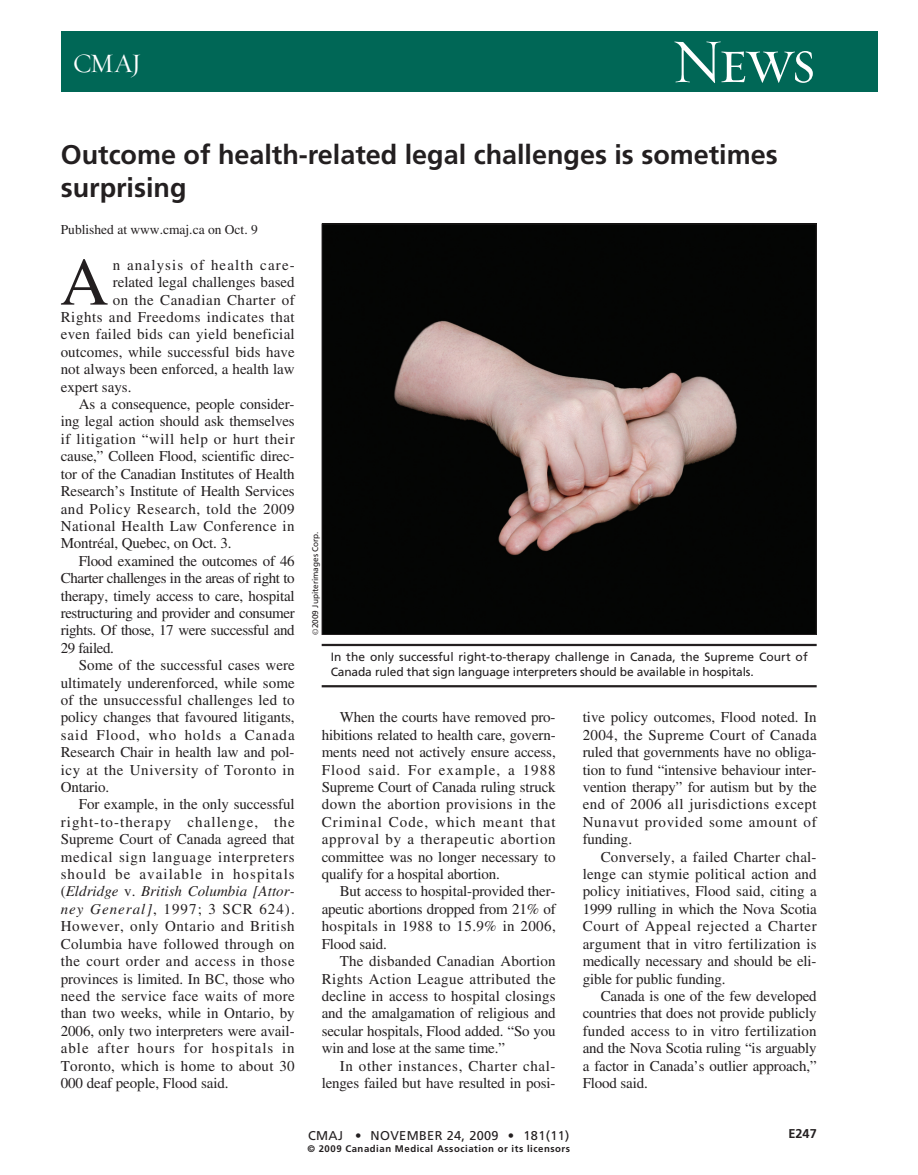
<style>
.page{position:relative;width:918px;height:1175px;background:#fff}
.page>*{position:absolute;margin:0;border:0;box-sizing:border-box;transform-origin:0 0}
.t1{font:67.5px "Times";color:#231f20}
.t2{font:63px "Requiem Display HTF Small Caps";color:#fff}
.t3{font:700 27px/33px "Frutiger";color:#231f20}
.t4{font:27px "Requiem Display HTF Roman";color:#fff}
.t5{font:15px/17.4px "Times";letter-spacing:-.005em;color:#231f20;text-align:justify}
.t6{font:15px "Times";letter-spacing:-.025em;color:#231f20}
.t7{font:15px "Times";letter-spacing:.04em;color:#231f20}
.t8{font:15px "Times";letter-spacing:.07em;color:#231f20}
.t9{font:15px "Times";letter-spacing:.02em;color:#231f20}
.t10{font:15px "Times";letter-spacing:.03em;color:#231f20}
.t11{font:15px "Times";letter-spacing:.045em;color:#231f20}
.t12{font:italic 15px "Times";letter-spacing:.005em;color:#231f20}
.t13{font:15px "Times";letter-spacing:.05em;color:#231f20}
.t14{font:15px "Times";letter-spacing:.035em;color:#231f20}
.t15{font:15px "Times";letter-spacing:.065em;color:#231f20}
.t16{font:15px "Times";letter-spacing:.075em;color:#231f20}
.t17{font:13.5px "Times";color:#231f20}
.t18{font:12.75px "Frutiger";letter-spacing:.025em;color:#231f20}
.t19{font:700 12.75px "Frutiger";color:#231f20}
.t20{font:12px/15px "Frutiger";letter-spacing:-.01em;color:#231f20}
.t21{font:700 9.6px "Frutiger";letter-spacing:.055em;color:#231f20}
.t22{font:8.25px "Frutiger";color:#231f20}
.s1{font-style:normal}
.s2{font-style:italic}
.s3{font-family:"Times"}
</style>
<div class="page">
<div style="left:61px;top:32px;width:817px;height:60px;background:#006756"></div>
<img style="left:324px;top:226px;width:491px;height:407px">
<hr style="left:322px;top:644px;width:495px;height:2px;background:#231f20">
<hr style="left:322px;top:685px;width:495px;height:2px;background:#231f20">
<h3 class="t4" style="left:73px;top:53px;width:70px">CMAJ</h3>
<h2 class="t2" style="left:671px;top:23px;width:146px">News</h2>
<h3 class="t3" style="left:61px;top:140px;width:719px">Outcome of health-related legal challenges is sometimes surprising</h3>
<p class="t17" style="left:61px;top:225px;width:199px">Published at www.cmaj.ca on Oct. 9</p>
<h1 class="t1" style="left:60px;top:257px;width:50px">A</h1>
<p class="t16" style="left:113px;top:259px;width:184px">n analysis of health care-</p>
<p class="t5" style="left:113px;top:275px;width:184px">related legal challenges based</p>
<p class="t7" style="left:113px;top:294px;width:184px">on the Canadian Charter of</p>
<p class="t14" style="left:61px;top:311px;width:236px">Rights and Freedoms indicates that</p>
<p class="t9" style="left:61px;top:329px;width:236px">even failed bids can yield beneficial</p>
<p class="t5" style="left:61px;top:344px;width:236px">outcomes, while successful bids have</p>
<p class="t5" style="left:61px;top:362px;width:236px">not always been enforced, a health law</p>
<p class="t5" style="left:61px;top:379px;width:72px">expert says.</p>
<p class="t5" style="left:79px;top:397px;width:217px">As a consequence, people consider-</p>
<p class="t5" style="left:61px;top:414px;width:236px">ing legal action should ask themselves</p>
<p class="t7" style="left:61px;top:433px;width:235px">if litigation “will help or hurt their</p>
<p class="t5" style="left:61px;top:449px;width:235px">cause,” Colleen Flood, scientific direc-</p>
<p class="t5" style="left:61px;top:466px;width:236px">tor of the Canadian Institutes of Health</p>
<p class="t5" style="left:61px;top:484px;width:236px">Research’s Institute of Health Services</p>
<p class="t7" style="left:61px;top:503px;width:236px">and Policy Research, told the 2009</p>
<p class="t10" style="left:61px;top:520px;width:236px">National Health Law Conference in</p>
<p class="t5" style="left:61px;top:536px;width:172px">Montréal, Quebec, on Oct. 3.</p>
<p class="t5" style="left:79px;top:553px;width:218px">Flood examined the outcomes of 46</p>
<p class="t6" style="left:61px;top:572px;width:235px">Charter challenges in the areas of right to</p>
<p class="t5" style="left:61px;top:588px;width:236px">therapy, timely access to care, hospital</p>
<p class="t6" style="left:61px;top:607px;width:236px">restructuring and provider and consumer</p>
<p class="t6" style="left:61px;top:625px;width:235px">rights. Of those, 17 were successful and</p>
<p class="t6" style="left:61px;top:642px;width:55px">29 failed.</p>
<p class="t5" style="left:79px;top:658px;width:218px">Some of the successful cases were</p>
<p class="t5" style="left:61px;top:675px;width:235px">ultimately underenforced, while some</p>
<p class="t5" style="left:61px;top:692px;width:235px">of the unsuccessful challenges led to</p>
<p class="t5" style="left:61px;top:710px;width:235px">policy changes that favoured litigants,</p>
<p class="t15" style="left:61px;top:729px;width:236px">said Flood, who holds a Canada</p>
<p class="t5" style="left:61px;top:745px;width:235px">Research Chair in health law and pol-</p>
<p class="t11" style="left:61px;top:764px;width:236px">icy at the University of Toronto in</p>
<p class="t5" style="left:61px;top:779px;width:50px">Ontario.</p>
<p class="t5" style="left:79px;top:797px;width:218px">For example, in the only successful</p>
<p class="t8" style="left:61px;top:816px;width:235px">right-to-therapy challenge, the</p>
<p class="t5" style="left:61px;top:832px;width:236px">Supreme Court of Canada agreed that</p>
<p class="t13" style="left:61px;top:851px;width:235px">medical sign language interpreters</p>
<p class="t8" style="left:61px;top:868px;width:235px">should be available in hospitals</p>
<p class="t12" style="left:61px;top:886px;width:235px"><span class="s1">(</span>Eldridge <span class="s1">v.</span> British Columbia [Attor-</p>
<p class="t8" style="left:61px;top:903px;width:236px"><span class="s2">ney General]</span>, 1997; 3 SCR 624).</p>
<p class="t11" style="left:61px;top:920px;width:236px">However, only Ontario and British</p>
<p class="t9" style="left:61px;top:938px;width:236px">Columbia have followed through on</p>
<p class="t7" style="left:61px;top:955px;width:236px">the court order and access in those</p>
<p class="t5" style="left:61px;top:971px;width:236px">provinces is limited. In BC, those who</p>
<p class="t10" style="left:61px;top:990px;width:236px">need the service face waits of more</p>
<p class="t5" style="left:61px;top:1006px;width:236px">than two weeks, while in Ontario, by</p>
<p class="t5" style="left:61px;top:1023px;width:235px">2006, only two interpreters were avail-</p>
<p class="t8" style="left:61px;top:1042px;width:236px">able after hours for hospitals in</p>
<p class="t9" style="left:61px;top:1060px;width:236px">Toronto, which is home to about 30</p>
<p class="t5" style="left:61px;top:1075px;width:169px">000 deaf people, Flood said.</p>
<p class="t22" style="left:312px;top:634px;width:105px;rotate:-90deg"><span class="s3">©</span>2009 Jupiterimages Corp.</p>
<p class="t20" style="left:331px;top:650px;width:478px">In the only successful right-to-therapy challenge in Canada, the Supreme Court of<br>Canada ruled that sign language interpreters should be available in hospitals.</p>
<p class="t5" style="left:322px;top:710px;width:236px;text-indent:18px">When the courts have removed pro&shy;hibitions related to health care, govern&shy;ments need not actively ensure access, Flood said. For example, a 1988<br>Supreme Court of Canada ruling struck down the abortion provisions in the Criminal Code, which meant that approval by a therapeutic abortion committee was no longer necessary to qualify for a hospital abortion.</p>
<p class="t5" style="left:322px;top:884px;width:236px;text-indent:18px">But access to hospital-provided ther&shy;apeutic abortions dropped from 21% of hospitals in 1988 to 15.9% in 2006, Flood said.</p>
<p class="t5" style="left:322px;top:953px;width:236px;text-indent:18px">The disbanded Canadian Abortion Rights Action League attributed the decline in access to hospital closings and the amalgamation of religious and secular hospitals, Flood added. “So you win and lose at the same time.”</p>
<p class="t5" style="left:322px;top:1058px;width:235px;text-align:right">In other instances, Charter chal&shy;lenges failed but have resulted in posi-</p>
<p class="t5" style="left:583px;top:710px;width:236px">tive policy outcomes, Flood noted. In 2004, the Supreme Court of Canada ruled that governments have no obliga&shy;tion to fund “intensive behaviour inter&shy;vention therapy” for autism but by the end of 2006 all jurisdictions except Nunavut provided some amount of funding.</p>
<p class="t5" style="left:583px;top:849px;width:236px;text-indent:18px">Conversely, a failed Charter chal&shy;lenge can stymie political action and policy initiatives, Flood said, citing a 1999 rulling in which the Nova Scotia Court of Appeal rejected a Charter argument that in vitro fertilization is medically necessary and should be eli&shy;gible for public funding.</p>
<p class="t5" style="left:583px;top:988px;width:236px;text-indent:18px">Canada is one of the few developed countries that does not provide publicly funded access to in vitro fertilization and the Nova Scotia ruling “is arguably a factor in Canada’s outlier approach,” Flood said.</p>
<p class="t18" style="left:308px;top:1130px;width:263px">CMAJ • NOVEMBER 24, 2009 • 181(11)</p>
<p class="t21" style="left:307px;top:1145px;width:264px">© 2009 Canadian Medical Association or its licensors</p>
<p class="t19" style="left:788px;top:1128px;width:30px">E247</p>
</div>
